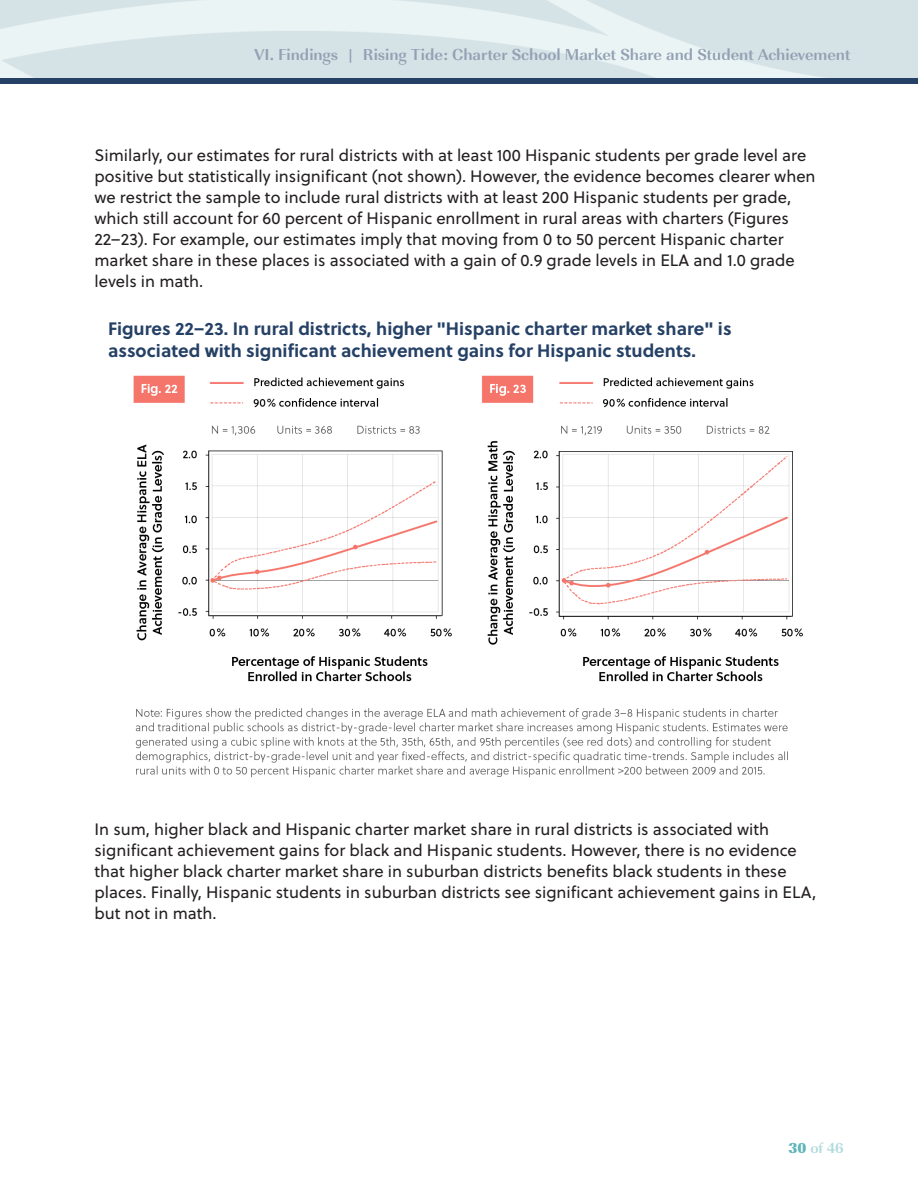
<style>
.page{position:relative;width:918px;height:1188px;background:#fff}
.page>*{position:absolute;margin:0;border:0;box-sizing:border-box;transform-origin:0 0}
.t1{font:700 18px/21.6px "Soleil";color:#264166}
.t2{font:16.5px/21px "Soleil";color:#231f20}
.t3{font:700 16.5px "Imperial URW";color:#93a0b3}
.t4{font:15px "Imperial URW Ult Bol";color:#60b5b9}
.s1{font-family:"Imperial URW";font-weight:700;color:#afdadc}
</style>
<div class="page">
<div style="left:0;top:78px;width:918px;height:6px;background:#264166"></div>
<img style="left:133px;top:375px;width:670px;height:403px">
<p class="t3" style="left:255px;top:42px;width:597px">VI. Findings | Rising Tide: Charter School Market Share and Student Achievement</p>
<p class="t2" style="left:94px;top:144px;width:723px">Similarly, our estimates for rural districts with at least 100 Hispanic students per grade level are positive but statistically insignificant (not shown). However, the evidence becomes clearer when we restrict the sample to include rural districts with at least 200 Hispanic students per grade, which still account for 60 percent of Hispanic enrollment in rural areas with charters (Figures 22–23). For example, our estimates imply that moving from 0 to 50 percent Hispanic charter market share in these places is associated with a gain of 0.9 grade levels in ELA and 1.0 grade levels in math.</p>
<p class="t1" style="left:108px;top:317px;width:625px">Figures 22–23. In rural districts, higher "Hispanic charter market share" is associated with significant achievement gains for Hispanic students.</p>
<p class="t2" style="left:94px;top:818px;width:723px">In sum, higher black and Hispanic charter market share in rural districts is associated with significant achievement gains for black and Hispanic students. However, there is no evidence that higher black charter market share in suburban districts benefits black students in these places. Finally, Hispanic students in suburban districts see significant achievement gains in ELA, but not in math.</p>
<p class="t4" style="left:789px;top:1139px;width:57px">30 <span class="s1">of</span> <span class="s1">46</span></p>
</div>
